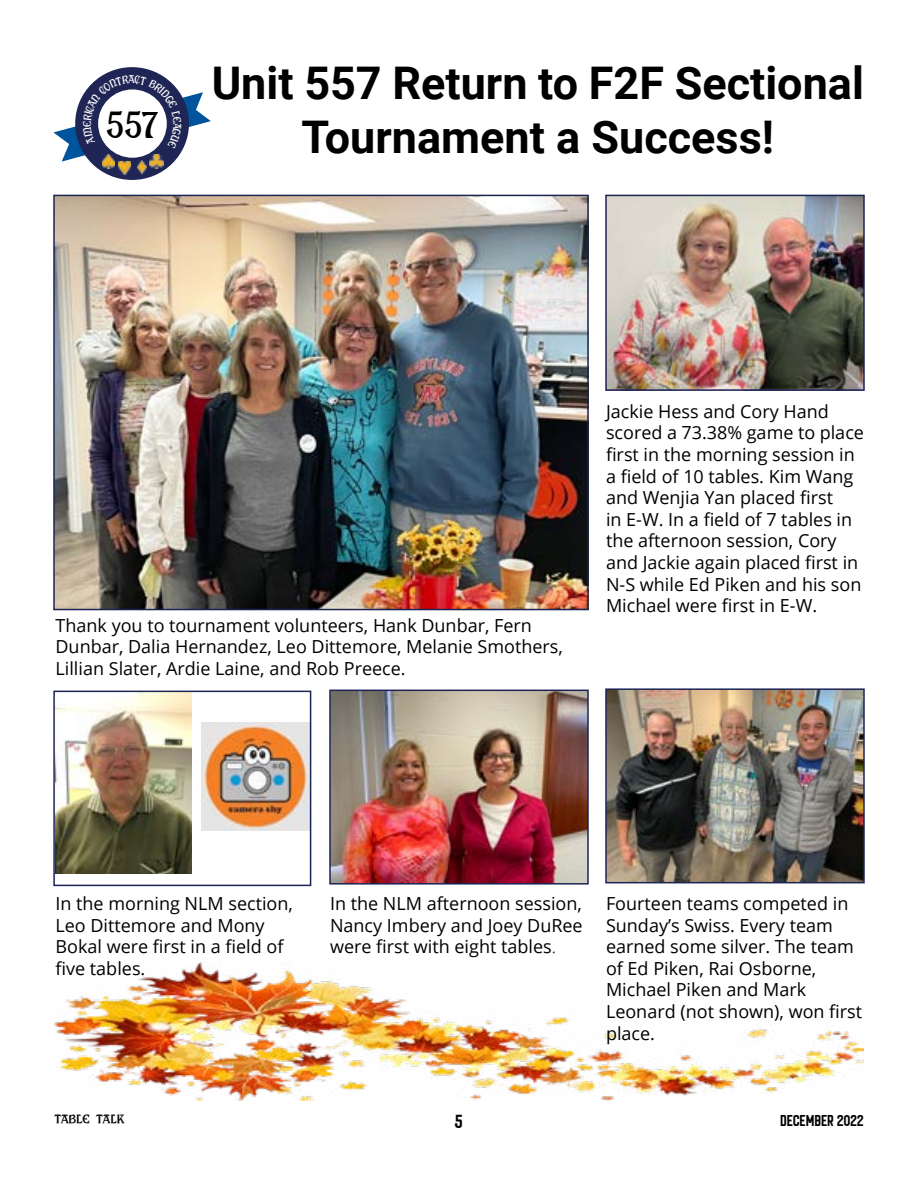
<style>
.page{position:relative;width:918px;height:1188px;background:#fff}
.page>*{position:absolute;margin:0;border:0;box-sizing:border-box;transform-origin:0 0}
.t1{font:700 45px/54px "Roboto";color:#000;text-align:center}
.t2{font:39.6px "Roosevelt";color:#000}
.t3{font:18px/21.6px "Open Sans";color:#000}
.t4{font:18px "Roosevelt";color:#000}
.t5{font:18px "Autogate Sans";color:#000}
.t6{font:15px "Autogate Sans";letter-spacing:.01em;color:#000}
.s1{font-family:"Minion Pro";color:#fff}
</style>
<div class="page">
<img style="left:54px;top:963px;width:810px;height:137px">
<img style="left:56px;top:198px;width:530px;height:409px">
<div style="left:53px;top:195px;width:536px;height:415px;border:2px solid #1c2455"></div>
<img style="left:608px;top:691px;width:254px;height:189px">
<div style="left:605px;top:688px;width:260px;height:195px;border:2px solid #1c2455"></div>
<img style="left:332px;top:693px;width:254px;height:189px">
<div style="left:329px;top:690px;width:260px;height:195px;border:2px solid #1c2455"></div>
<img style="left:608px;top:198px;width:254px;height:190px">
<div style="left:605px;top:195px;width:260px;height:196px;border:2px solid #1c2455"></div>
<img style="left:56px;top:694px;width:136px;height:180px">
<img style="left:201px;top:722px;width:107px;height:108px">
<div style="left:53px;top:691px;width:258px;height:195px;border:2px solid #1c2455"></div>
<svg style="left:53px;top:67px;width:158px;height:113px"></svg>
<h2 class="t2" style="left:106px;top:104px;width:53px">557</h2>
<h1 class="t1" style="left:212px;top:54px;width:654px">Unit 557 Return to F2F Sectional<br>Tournament a Success!</h1>
<p class="t3" style="left:606px;top:400px;width:259px">Jackie Hess and Cory Hand scored a 73.38% game to place first in the morning session in a field of 10 tables. Kim Wang and Wenjia Yan placed first<br>in E-W. In a field of 7 tables in the afternoon session, Cory and Jackie again placed first in<br>N-S while Ed Piken and his son<br>Michael were first in E-W.</p>
<p class="t3" style="left:56px;top:614px;width:509px">Thank you to tournament volunteers, Hank Dunbar, Fern<br>Dunbar, Dalia Hernandez, Leo Dittemore, Melanie Smothers,<br>Lillian Slater, Ardie Laine, and Rob Preece.</p>
<p class="t3" style="left:56px;top:892px;width:239px">In the morning NLM section,<br>Leo Dittemore and Mony<br>Bokal were first in a field of five tables.</p>
<p class="t3" style="left:330px;top:892px;width:254px;text-align:justify">In the NLM afternoon session, Nancy Imbery and Joey DuRee were first with eight tables<span class="s1">.</span></p>
<p class="t3" style="left:606px;top:892px;width:258px">Fourteen teams competed in<br>Sunday’s Swiss. Every team earned some silver. The team of Ed Piken, Rai Osborne,<br>Michael Piken and Mark<br>Leonard (not shown), won first place.</p>
<p class="t4" style="left:54px;top:1108px;width:72px">table talk</p>
<p class="t5" style="left:455px;top:1111px;width:9px">5</p>
<p class="t6" style="left:781px;top:1111px;width:85px">DECEMBER 2022</p>
</div>
